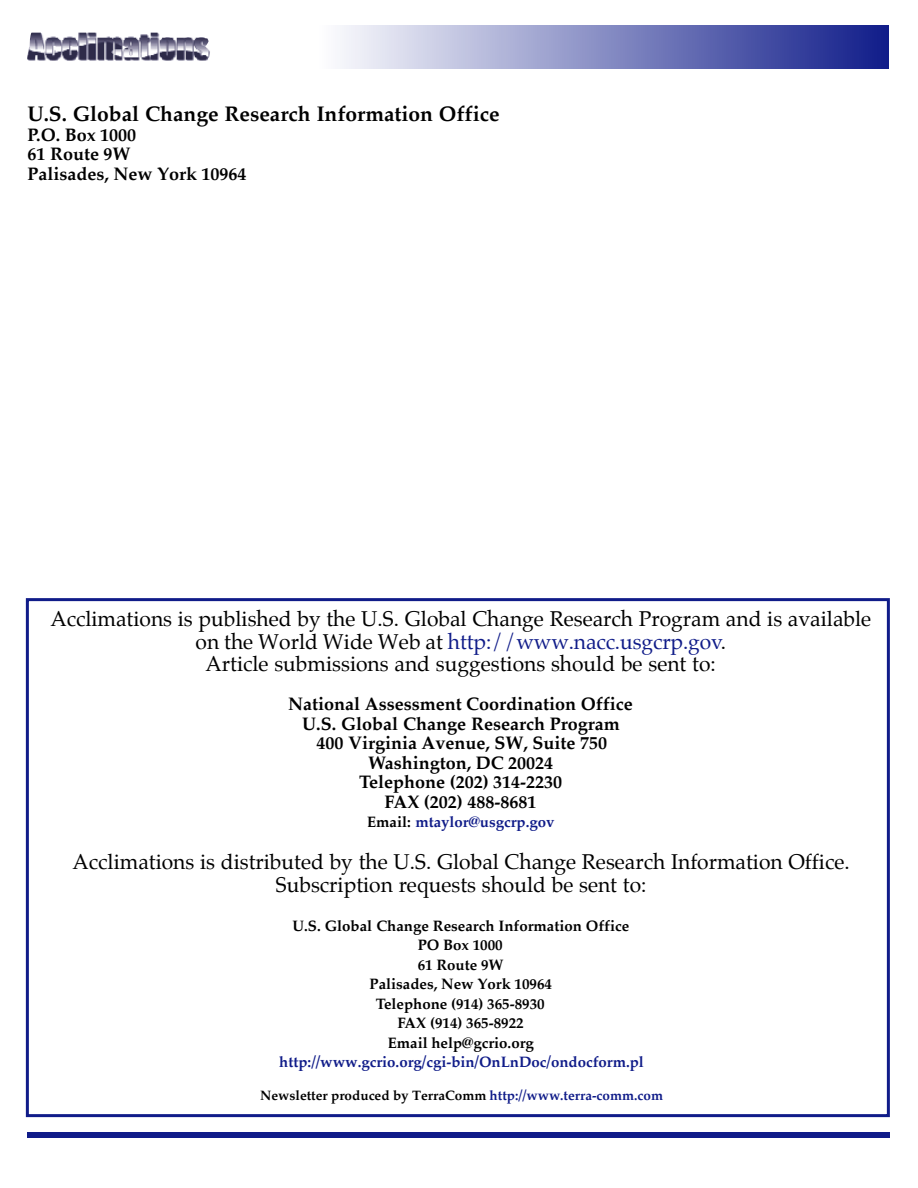
<style>
.page{position:relative;width:918px;height:1188px;background:#fff}
.page>*{position:absolute;margin:0;border:0;box-sizing:border-box;transform-origin:0 0}
.t1{font:21px/22.5px "Palatino";color:#000;text-align:center}
.t2{font:700 21px "Palatino";color:#000}
.t3{font:700 18px/19.5px "Palatino";color:#000}
.t4{font:700 15px/19.5px "Palatino";color:#000;text-align:center}
.t5{font:700 15px "Palatino";color:#101c89}
.t6{font:700 13.5px "Palatino";color:#000}
.s1{color:#101c89}
.s2{color:#000}
</style>
<div class="page">
<img style="left:342px;top:26px;width:546px;height:2px">
<img style="left:27px;top:33px;width:183px;height:28px">
<img style="left:342px;top:28px;width:546px;height:41px">
<div style="left:27px;top:1132px;width:863px;height:6px;background:#101c89"></div>
<div style="left:26px;top:598px;width:864px;height:519px;border:3px solid #101c89"></div>
<p class="t2" style="left:27px;top:104px;width:474px">U.S. Global Change Research Information Office</p>
<p class="t3" style="left:27px;top:126px;width:221px">P.O. Box 1000<br>61 Route 9W<br>Palisades, New York 10964</p>
<p class="t1" style="left:50px;top:609px;width:822px">Acclimations is published by the U.S. Global Change Research Program and is available on the World Wide Web at <span class="s1">http://www.nacc.usgcrp.gov</span>.<br>Article submissions and suggestions should be sent to:</p>
<p class="t3" style="left:288px;top:696px;width:346px;text-align:center">National Assessment Coordination Office<br>U.S. Global Change Research Program<br>400 Virginia Avenue, SW, Suite 750<br>Washington, DC 20024<br>Telephone (202) 314-2230<br>FAX (202) 488-8681</p>
<p class="t5" style="left:367px;top:815px;width:189px"><span class="s2">Email:</span> mtaylor@usgcrp.gov</p>
<p class="t1" style="left:73px;top:852px;width:779px">Acclimations is distributed by the U.S. Global Change Research Information Office.<br>Subscription requests should be sent to:</p>
<p class="t4" style="left:292px;top:917px;width:338px">U.S. Global Change Research Information Office<br>PO Box 1000<br>61 Route 9W<br>Palisades, New York 10964<br>Telephone (914) 365-8930<br>FAX (914) 365-8922<br>Email help@gcrio.org</p>
<p class="t5" style="left:279px;top:1055px;width:366px">http://www.gcrio.org/cgi-bin/OnLnDoc/ondocform.pl</p>
<p class="t6" style="left:260px;top:1089px;width:404px">Newsletter produced by TerraComm <span class="s1">http://www.terra-comm.com</span></p>
</div>
